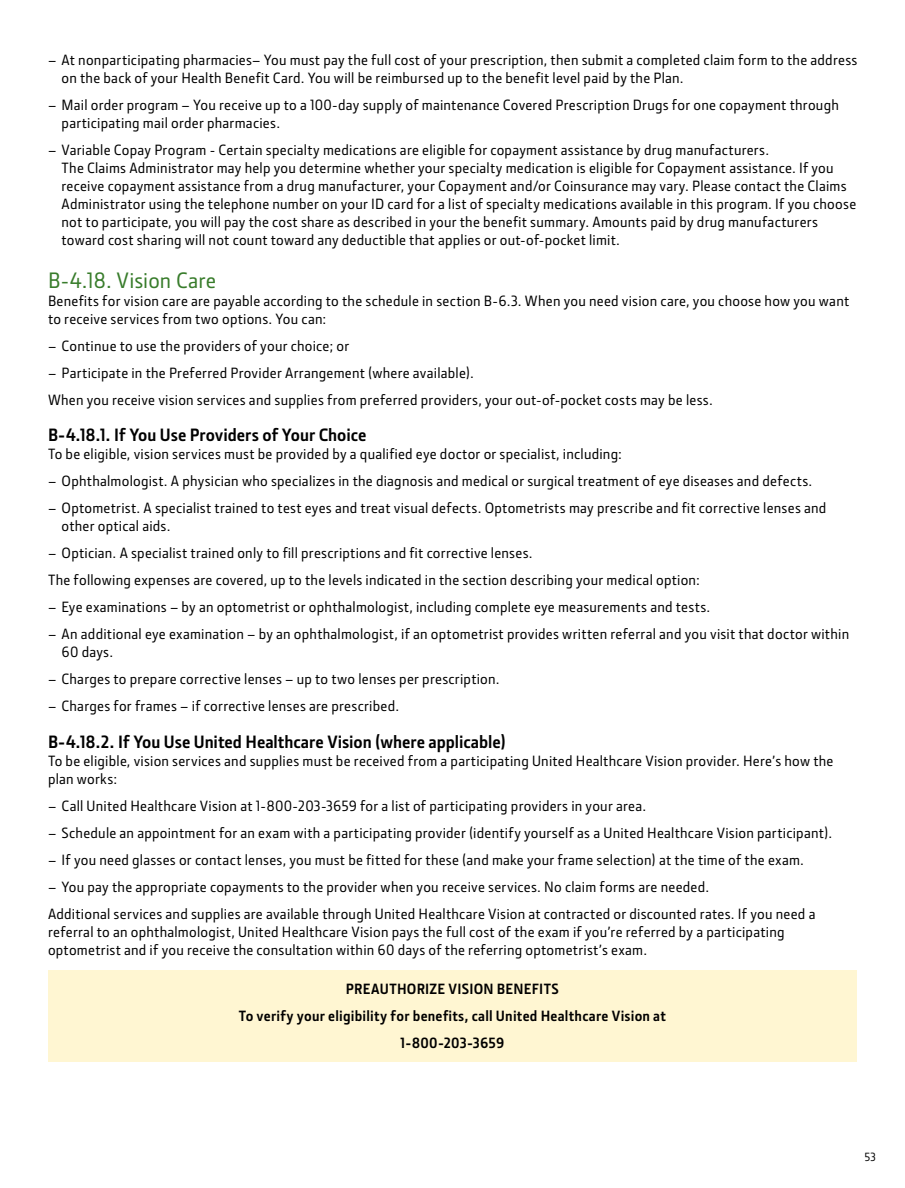
<style>
.page{position:relative;width:905px;height:1188px;background:#fff}
.page>*{position:absolute;margin:0;border:0;box-sizing:border-box;transform-origin:0 0}
.t1{font:500 22.5px "JD Sans Pro";letter-spacing:.005em;color:#387c2b}
.t2{font:700 18px "JD Sans Pro";color:#000}
.t3{font:500 15px/18px "JD Sans Pro";letter-spacing:.015em;color:#000}
.t4{font:700 15px/27px "JD Sans Pro";letter-spacing:.015em;color:#000;text-align:center}
.t5{font:500 12px "JD Sans Pro";color:#000}
</style>
<div class="page">
<div style="left:48px;top:970px;width:808px;height:92px;background:#fff6d2"></div>
<p class="t3" style="left:61px;top:50px;width:797px;text-indent:-13px">– At nonparticipating pharmacies– You must pay the full cost of your prescription, then submit a completed claim form to the address on the back of your Health Benefit Card. You will be reimbursed up to the benefit level paid by the Plan.</p>
<p class="t3" style="left:61px;top:95px;width:778px;text-indent:-13px">– Mail order program – You receive up to a 100-day supply of maintenance Covered Prescription Drugs for one copayment through participating mail order pharmacies.</p>
<p class="t3" style="left:61px;top:140px;width:796px;text-indent:-13px">– Variable Copay Program - Certain specialty medications are eligible for copayment assistance by drug manufacturers.<br>The Claims Administrator may help you determine whether your specialty medication is eligible for Copayment assistance. If you receive copayment assistance from a drug manufacturer, your Copayment and/or Coinsurance may vary. Please contact the Claims Administrator using the telephone number on your ID card for a list of specialty medications available in this program. If you choose not to participate, you will pay the cost share as described in your the benefit summary. Amounts paid by drug manufacturers toward cost sharing will not count toward any deductible that applies or out-of-pocket limit.</p>
<h1 class="t1" style="left:48px;top:265px;width:170px">B-4.18. Vision Care</h1>
<p class="t3" style="left:48px;top:291px;width:802px">Benefits for vision care are payable according to the schedule in section B-6.3. When you need vision care, you choose how you want to receive services from two options. You can:</p>
<p class="t3" style="left:48px;top:336px;width:303px">– Continue to use the providers of your choice; or</p>
<p class="t3" style="left:48px;top:358px;width:666px;line-height:27px">– Participate in the Preferred Provider Arrangement (where available).<br>When you receive vision services and supplies from preferred providers, your out-of-pocket costs may be less.</p>
<p class="t2" style="left:48px;top:423px;width:320px">B-4.18.1. If You Use Providers of Your Choice</p>
<p class="t3" style="left:48px;top:445px;width:575px">To be eligible, vision services must be provided by a qualified eye doctor or specialist, including:</p>
<p class="t3" style="left:48px;top:472px;width:765px">– Ophthalmologist. A physician who specializes in the diagnosis and medical or surgical treatment of eye diseases and defects.</p>
<p class="t3" style="left:61px;top:499px;width:766px;text-indent:-14px">– Optometrist. A specialist trained to test eyes and treat visual defects. Optometrists may prescribe and fit corrective lenses and other optical aids.</p>
<p class="t3" style="left:48px;top:539px;width:653px;line-height:27px">– Optician. A specialist trained only to fill prescriptions and fit corrective lenses.<br>The following expenses are covered, up to the levels indicated in the section describing your medical option:</p>
<p class="t3" style="left:48px;top:598px;width:664px">– Eye examinations – by an optometrist or ophthalmologist, including complete eye measurements and tests.</p>
<p class="t3" style="left:61px;top:625px;width:789px;text-indent:-14px">– An additional eye examination – by an ophthalmologist, if an optometrist provides written referral and you visit that doctor within<br>60 days.</p>
<p class="t3" style="left:48px;top:670px;width:453px">– Charges to prepare corrective lenses – up to two lenses per prescription.</p>
<p class="t3" style="left:48px;top:697px;width:353px">– Charges for frames – if corrective lenses are prescribed.</p>
<p class="t2" style="left:48px;top:730px;width:459px">B-4.18.2. If You Use United Healthcare Vision (where applicable)</p>
<p class="t3" style="left:48px;top:751px;width:787px">To be eligible, vision services and supplies must be received from a participating United Healthcare Vision provider. Here’s how the plan works:</p>
<p class="t3" style="left:48px;top:796px;width:599px">– Call United Healthcare Vision at 1-800-203-3659 for a list of participating providers in your area.</p>
<p class="t3" style="left:48px;top:823px;width:785px">– Schedule an appointment for an exam with a participating provider (identify yourself as a United Healthcare Vision participant).</p>
<p class="t3" style="left:48px;top:850px;width:757px">– If you need glasses or contact lenses, you must be fitted for these (and make your frame selection) at the time of the exam.</p>
<p class="t3" style="left:48px;top:873px;width:769px;line-height:27px">– You pay the appropriate copayments to the provider when you receive services. No claim forms are needed.<br>Additional services and supplies are available through United Healthcare Vision at contracted or discounted rates. If you need a</p>
<p class="t3" style="left:48px;top:922px;width:738px">referral to an ophthalmologist, United Healthcare Vision pays the full cost of the exam if you’re referred by a participating optometrist and if you receive the consultation within 60 days of the referring optometrist’s exam.</p>
<p class="t4" style="left:239px;top:975px;width:428px">PREAUTHORIZE VISION BENEFITS<br>To verify your eligibility for benefits, call United Healthcare Vision at<br>1-800-203-3659</p>
<p class="t5" style="left:864px;top:1149px;width:13px">53</p>
</div>
